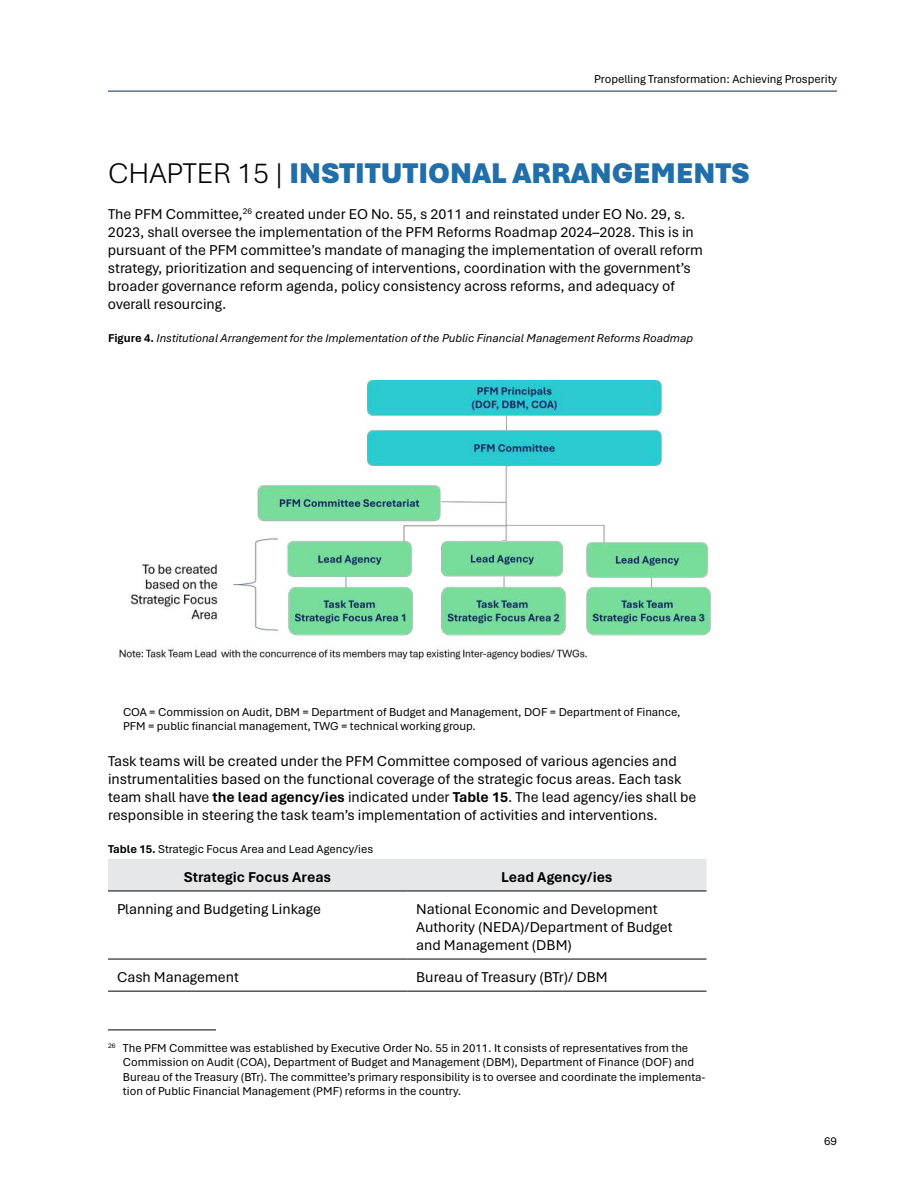
<style>
.page{position:relative;width:918px;height:1188px;background:#fff}
.page>*{position:absolute;margin:0;border:0;box-sizing:border-box;transform-origin:0 0}
.t1{font:900 30px "Aptos";color:#216ea8}
.t2{font:15px/18px "Aptos";color:#000}
.t3{font:700 15px "Aptos";color:#000}
.t4{font:12px/14.4px "Aptos";color:#000}
.t5{font:italic 12px "Aptos";color:#000}
.s1{font-weight:300;color:#000}
.s2{font-weight:700;font-style:normal}
.s3{font-weight:700}
</style>
<div class="page">
<hr style="left:108px;top:91px;width:729px;height:1px;background:#0d2352">
<div style="left:108px;top:859px;width:598px;height:32px;background:#e6e7e8"></div>
<hr style="left:108px;top:891px;width:299px;height:1px;background:#000">
<hr style="left:407px;top:891px;width:299px;height:1px;background:#000">
<hr style="left:108px;top:959px;width:299px;height:1px;background:#000">
<hr style="left:407px;top:959px;width:299px;height:1px;background:#000">
<hr style="left:108px;top:991px;width:299px;height:1px;background:#000">
<hr style="left:407px;top:991px;width:299px;height:1px;background:#000">
<hr style="left:108px;top:1030px;width:108px;height:1px;background:#000">
<img style="left:118px;top:380px;width:593px;height:282px">
<p class="t4" style="left:594px;top:71px;width:244px">Propelling Transformation: Achieving Prosperity</p>
<h1 class="t1" style="left:108px;top:152px;width:643px"><span class="s1">CHAPTER 15 |</span> INSTITUTIONAL ARRANGEMENTS</h1>
<p class="t2" style="left:108px;top:205px;width:596px">The PFM Committee,<sup>26</sup> created under EO No. 55, s 2011 and reinstated under EO No. 29, s.<br>2023, shall oversee the implementation of the PFM Reforms Roadmap 2024–2028. This is in pursuant of the PFM committee’s mandate of managing the implementation of overall reform strategy, prioritization and sequencing of interventions, coordination with the government’s broader governance reform agenda, policy consistency across reforms, and adequacy of overall resourcing.</p>
<p class="t5" style="left:108px;top:330px;width:587px"><span class="s2">Figure 4.</span> Institutional Arrangement for the Implementation of the Public Financial Management Reforms Roadmap</p>
<p class="t4" style="left:123px;top:704px;width:559px">COA = Commission on Audit, DBM = Department of Budget and Management, DOF = Department of Finance,<br>PFM = public financial management, TWG = technical working group.</p>
<p class="t2" style="left:108px;top:752px;width:590px">Task teams will be created under the PFM Committee composed of various agencies and instrumentalities based on the functional coverage of the strategic focus areas. Each task team shall have <span class="s3">the lead agency/ies</span> indicated under <span class="s3">Table 15</span>. The lead agency/ies shall be responsible in steering the task team’s implementation of activities and interventions.</p>
<p class="t4" style="left:108px;top:841px;width:267px"><span class="s3">Table 15.</span> Strategic Focus Area and Lead Agency/ies</p>
<p class="t3" style="left:184px;top:867px;width:149px">Strategic Focus Areas</p>
<p class="t3" style="left:501px;top:867px;width:113px">Lead Agency/ies</p>
<p class="t2" style="left:117px;top:900px;width:205px">Planning and Budgeting Linkage</p>
<p class="t2" style="left:416px;top:900px;width:258px">National Economic and Development<br>Authority (NEDA)/Department of Budget and Management (DBM)</p>
<p class="t2" style="left:117px;top:968px;width:123px">Cash Management</p>
<p class="t2" style="left:416px;top:968px;width:193px">Bureau of Treasury (BTr)/ DBM</p>
<p class="t4" style="left:123px;top:1040px;width:584px;text-indent:-15px"><sup>26</sup> The PFM Committee was established by Executive Order No. 55 in 2011. It consists of representatives from the Commission on Audit (COA), Department of Budget and Management (DBM), Department of Finance (DOF) and Bureau of the Treasury (BTr). The committee’s primary responsibility is to oversee and coordinate the implementa&shy;tion of Public Financial Management (PMF) reforms in the country.</p>
<p class="t4" style="left:824px;top:1134px;width:14px">69</p>
</div>
